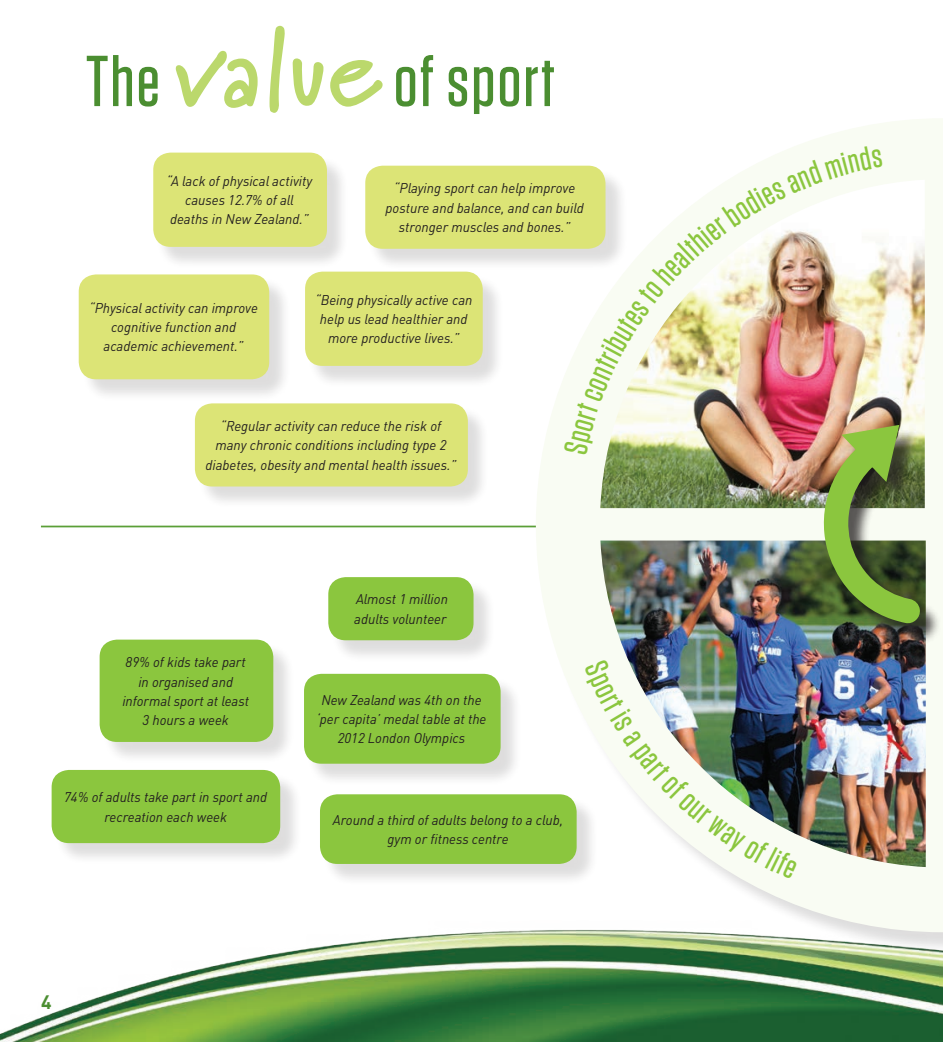
<style>
.page{position:relative;width:943px;height:1042px;background:#fff}
.page>*{position:absolute;margin:0;border:0;box-sizing:border-box;transform-origin:0 0}
.Heading_1{font:500 71.92px "Tungsten";letter-spacing:.03em;color:#4b8e31}
.t1{font:700 19.25px "DINOT";color:#4b8e31}
.Quote_bubbles{font:italic 14px/19.2px "DINOT";color:#231f20;text-align:center}
.s1{font-family:"Marydale";font-weight:700;font-size:110.25px;color:#bbd86c}
</style>
<div class="page">
<hr style="left:41px;top:525px;width:902px;height:2px;background:#5b9f37">
<img style="left:0;top:630px;width:943px;height:412px">
<div style="left:538px;top:121px;width:405px;height:833px;background:#231f20;opacity:.15"></div>
<svg style="left:536px;top:119px;width:407px;height:813px"></svg>
<img style="left:600px;top:625px;width:325px;height:242px">
<div style="left:368px;top:168px;width:259px;height:102px;background:#231f20;opacity:.15"></div>
<div style="left:365px;top:166px;width:240px;height:83px;background:#dce476;border-radius:17px"></div>
<div style="left:81px;top:277px;width:210px;height:124px;background:#231f20;opacity:.15"></div>
<div style="left:79px;top:274px;width:190px;height:105px;background:#dce476;border-radius:17px"></div>
<div style="left:197px;top:406px;width:293px;height:102px;background:#231f20;opacity:.15"></div>
<div style="left:195px;top:403px;width:273px;height:83px;background:#dce476;border-radius:17px"></div>
<div style="left:102px;top:642px;width:193px;height:122px;background:#231f20;opacity:.15"></div>
<div style="left:100px;top:639px;width:173px;height:103px;background:#8bc63e;border-radius:17px"></div>
<div style="left:54px;top:772px;width:248px;height:93px;background:#231f20;opacity:.15"></div>
<div style="left:52px;top:770px;width:228px;height:73px;background:#8bc63e;border-radius:17px"></div>
<div style="left:331px;top:580px;width:164px;height:82px;background:#231f20;opacity:.15"></div>
<div style="left:328px;top:577px;width:145px;height:63px;background:#8bc63e;border-radius:17px"></div>
<div style="left:322px;top:797px;width:276px;height:89px;background:#231f20;opacity:.15"></div>
<div style="left:320px;top:794px;width:256px;height:70px;background:#8bc63e;border-radius:17px"></div>
<div style="left:307px;top:676px;width:215px;height:109px;background:#231f20;opacity:.15"></div>
<div style="left:304px;top:674px;width:196px;height:90px;background:#8bc63e;border-radius:17px"></div>
<div style="left:156px;top:155px;width:193px;height:114px;background:#231f20;opacity:.15"></div>
<div style="left:153px;top:153px;width:174px;height:94px;background:#dce476;border-radius:17px"></div>
<div style="left:308px;top:274px;width:196px;height:114px;background:#231f20;opacity:.15"></div>
<div style="left:305px;top:272px;width:178px;height:94px;background:#dce476;border-radius:17px"></div>
<div style="left:826px;top:428px;width:115px;height:216px;background:#231f20;opacity:.75"></div>
<img style="left:563px;top:146px;width:357px;height:479px">
<img style="left:584px;top:659px;width:213px;height:220px">
<p class="Heading_1" style="left:86px;top:44px;width:470px">The <span class="s1">value</span> of sport</p>
<p class="Quote_bubbles" style="left:167px;top:171px;width:147px">“A lack of physical activity causes 12.7% of all deaths in New Zealand.”</p>
<p class="Quote_bubbles" style="left:385px;top:178px;width:200px">“Playing sport can help improve posture and balance, and can build stronger muscles and bones.”</p>
<p class="Quote_bubbles" style="left:89px;top:298px;width:170px">“Physical activity can improve cognitive function and academic achievement.”</p>
<p class="Quote_bubbles" style="left:315px;top:290px;width:159px">“Being physically active can help us lead healthier and more productive lives.”</p>
<p class="Quote_bubbles" style="left:205px;top:416px;width:252px">“Regular activity can reduce the risk of many chronic conditions including type 2 diabetes, obesity and mental health issues.”</p>
<p class="Quote_bubbles" style="left:122px;top:652px;width:128px">89% of kids take part in organised and informal sport at least<br>3 hours a week</p>
<p class="Quote_bubbles" style="left:64px;top:787px;width:204px">74% of adults take part in sport and recreation each week</p>
<p class="Quote_bubbles" style="left:354px;top:589px;width:95px;text-align:left">Almost 1 million adults volunteer</p>
<p class="Quote_bubbles" style="left:316px;top:690px;width:171px">New Zealand was 4th on the ‘per capita’ medal table at the<br>2012 London Olympics</p>
<p class="Quote_bubbles" style="left:333px;top:810px;width:232px">Around a third of adults belong to a club, gym or fitness centre</p>
<h2 class="t1" style="left:41px;top:989px;width:12px">4</h2>
</div>
